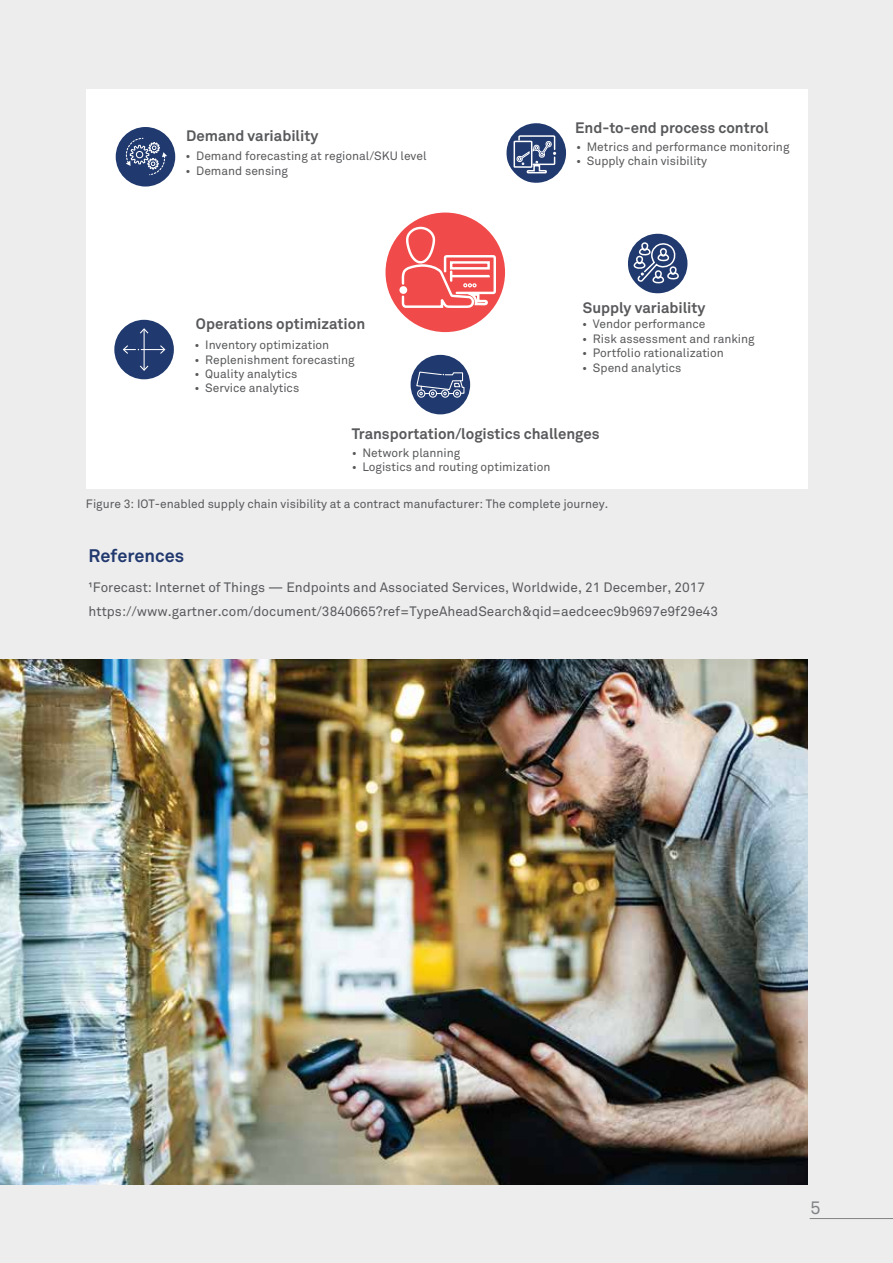
<style>
.page{position:relative;width:893px;height:1263px;background:#ededee}
.page>*{position:absolute;margin:0;border:0;box-sizing:border-box;transform-origin:0 0}
.t1{font:700 18px "Wipro Akkurat";color:#21396e}
.t2{font:18px "Wipro Akkurat Mono";color:#808285}
.t3{font:700 15px "Wipro Akkurat";color:#58595b}
.t4{font:13.5px/24px "Wipro Akkurat";color:#58595b}
.t5{font:12px "Wipro Akkurat";color:#58595b}
</style>
<div class="page">
<hr style="left:810px;top:1218px;width:83px;height:1px;background:#808285">
<img style="left:0;top:659px;width:807px;height:526px">
<div style="left:86px;top:89px;width:721px;height:399px;background:#fff"></div>
<div style="left:385px;top:213px;width:120px;height:119px;background:#f04b4a;border-radius:50%"></div>
<svg style="left:400px;top:225px;width:97px;height:133px"></svg>
<div style="left:399px;top:286px;width:8px;height:8px;background:#fff;border-radius:50%"></div>
<svg style="left:628px;top:233px;width:59px;height:61px"></svg>
<svg style="left:506px;top:123px;width:60px;height:60px"></svg>
<div style="left:411px;top:355px;width:59px;height:59px;background:#20396e;border-radius:50%"></div>
<div style="left:453px;top:389px;width:8px;height:9px;border:1px solid #fff;border-radius:50%"></div>
<div style="left:441px;top:389px;width:8px;height:9px;border:1px solid #fff;border-radius:50%"></div>
<div style="left:429px;top:389px;width:8px;height:9px;border:1px solid #fff;border-radius:50%"></div>
<div style="left:417px;top:389px;width:8px;height:9px;border:1px solid #fff;border-radius:50%"></div>
<svg style="left:416px;top:371px;width:49px;height:24px"></svg>
<div style="left:114px;top:320px;width:60px;height:59px;background:#20396e;border-radius:50%"></div>
<hr style="left:144px;top:329px;width:1px;height:41px;background:#fff">
<svg style="left:140px;top:328px;width:8px;height:6px"></svg>
<svg style="left:140px;top:366px;width:8px;height:5px"></svg>
<svg style="left:123px;top:345px;width:42px;height:9px"></svg>
<div style="left:116px;top:127px;width:59px;height:60px;background:#20396e;border-radius:50%"></div>
<svg style="left:125px;top:137px;width:42px;height:39px"></svg>
<p class="t3" style="left:186px;top:126px;width:134px">Demand variability</p>
<p class="t5" style="left:185px;top:149px;width:242px">• Demand forecasting at regional/SKU level</p>
<p class="t5" style="left:185px;top:164px;width:104px">• Demand sensing</p>
<p class="t3" style="left:196px;top:315px;width:171px">Operations optimization</p>
<p class="t5" style="left:194px;top:338px;width:136px">• Inventory optimization</p>
<p class="t5" style="left:194px;top:352px;width:162px">• Replenishment forecasting</p>
<p class="t5" style="left:194px;top:367px;width:104px">• Quality analytics</p>
<p class="t5" style="left:194px;top:381px;width:106px">• Service analytics</p>
<p class="t3" style="left:575px;top:119px;width:195px">End-to-end process control</p>
<p class="t5" style="left:576px;top:140px;width:215px">• Metrics and performance monitoring</p>
<p class="t5" style="left:576px;top:154px;width:133px">• Supply chain visibility</p>
<p class="t3" style="left:583px;top:298px;width:124px">Supply variability</p>
<p class="t5" style="left:582px;top:317px;width:125px">• Vendor performance</p>
<p class="t5" style="left:582px;top:332px;width:174px">• Risk assessment and ranking</p>
<p class="t5" style="left:582px;top:346px;width:143px">• Portfolio rationalization</p>
<p class="t5" style="left:582px;top:360px;width:101px">• Spend analytics</p>
<p class="t3" style="left:352px;top:424px;width:249px">Transportation/logistics challenges</p>
<p class="t5" style="left:352px;top:445px;width:110px">• Network planning</p>
<p class="t5" style="left:352px;top:460px;width:200px">• Logistics and routing optimization</p>
<p class="t5" style="left:86px;top:496px;width:524px">Figure 3: IOT-enabled supply chain visibility at a contract manufacturer: The complete journey.</p>
<h1 class="t1" style="left:89px;top:545px;width:97px">References</h1>
<p class="t4" style="left:89px;top:576px;width:631px">¹Forecast: Internet of Things — Endpoints and Associated Services, Worldwide, 21 December, 2017 https://www.gartner.com/document/3840665?ref=TypeAheadSearch&amp;qid=aedceec9b9697e9f29e43</p>
<h1 class="t2" style="left:810px;top:1197px;width:13px">5</h1>
</div>
